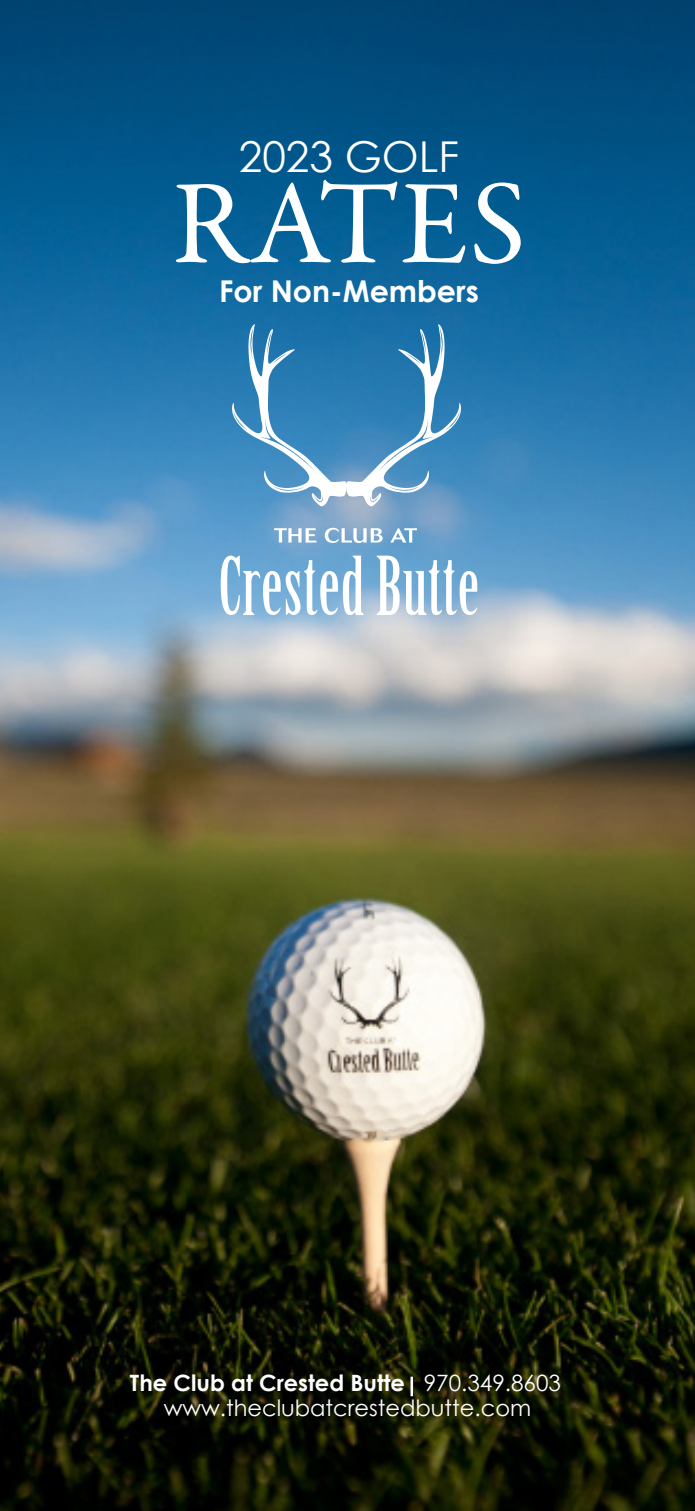
<style>
.page{position:relative;width:695px;height:1511px;background:#fff}
.page>*{position:absolute;margin:0;border:0;box-sizing:border-box;transform-origin:0 0}
.t1{font:120px "Garamond Premr Pro";letter-spacing:.015em;color:#fff}
.t2{font:42.5px "Century Gothic";color:#fff}
.t3{font:700 30px "Century Gothic";color:#fff}
.t4{font:700 22.5px "Century Gothic";color:#fff}
.t5{font:22.5px "Century Gothic";color:#fff}
.s1{font-weight:400}
</style>
<div class="page">
<img style="left:0;top:0;width:695px;height:1510px">
<hr style="left:410px;top:1376px;width:3px;height:19px;background:#fff">
<svg style="left:225px;top:323px;width:242px;height:184px;background:#498fbe"></svg>
<svg style="left:274px;top:528px;width:42px;height:14px"></svg>
<svg style="left:325px;top:527px;width:58px;height:16px"></svg>
<svg style="left:390px;top:528px;width:27px;height:14px"></svg>
<svg style="left:221px;top:555px;width:143px;height:60px"></svg>
<svg style="left:376px;top:555px;width:101px;height:60px"></svg>
<p class="t2" style="left:239px;top:127px;width:222px">2023 GOLF</p>
<p class="t1" style="left:172px;top:152px;width:356px">RATES</p>
<p class="t3" style="left:219px;top:268px;width:261px">For Non-Members</p>
<p class="t4" style="left:130px;top:1365px;width:432px">The Club at Crested Butte <span class="s1">970.349.8603</span></p>
<p class="t5" style="left:164px;top:1391px;width:369px">www.theclubatcrestedbutte.com</p>
</div>
